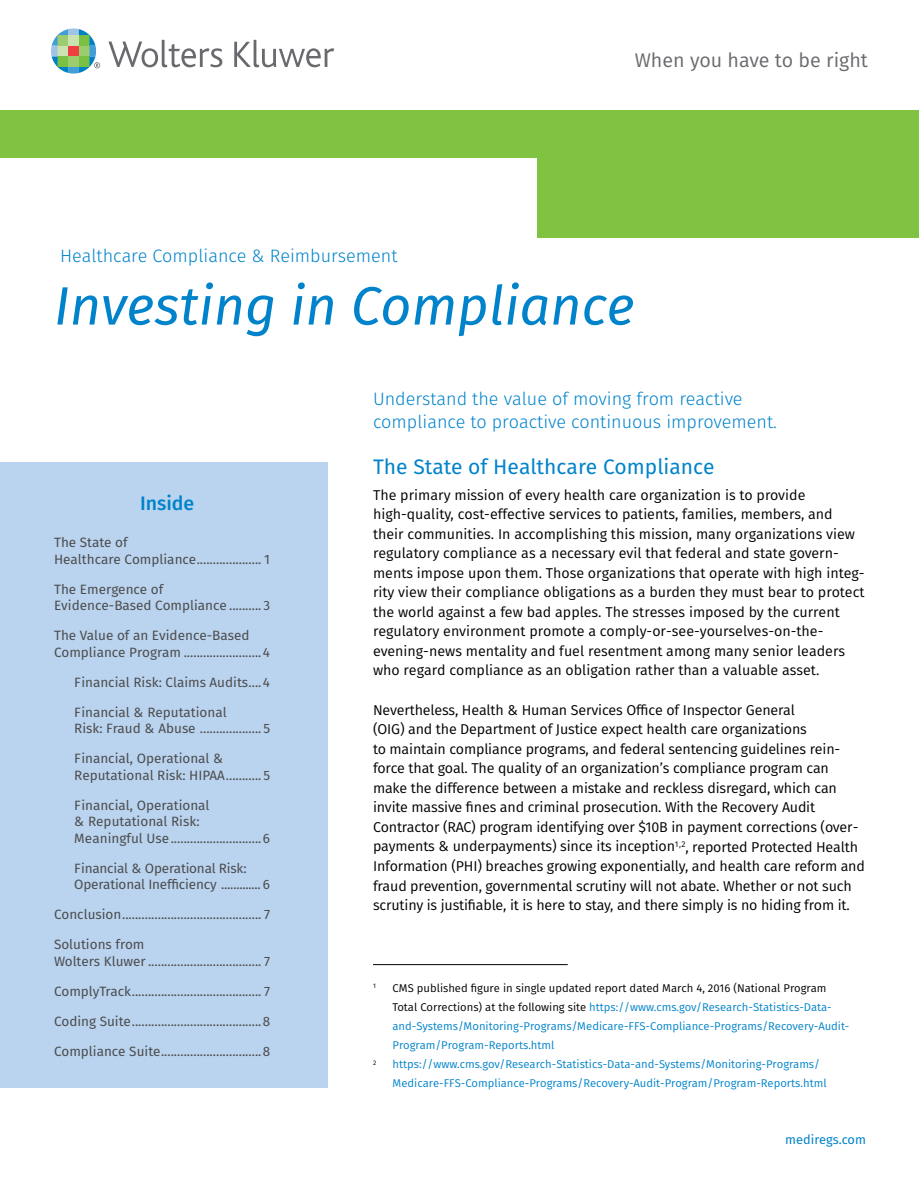
<style>
.page{position:relative;width:919px;height:1188px;background:#fff}
.page>*{position:absolute;margin:0;border:0;box-sizing:border-box;transform-origin:0 0}
.t1{font:italic 54px "Fira Sans";color:#0083ca}
.t2{font:21px "Fira Sans";color:#0083ca}
.t3{font:19.65px "Fira Sans";color:#696a6d}
.t4{font:500 19.5px "Fira Sans";color:#0083ca}
.t5{font:300 18px/22.5px "Fira Sans";color:#0083ca}
.t6{font:14.25px/19.5px "Fira Sans";letter-spacing:-.01em;color:#000}
.t7{font:13.5px/16.5px "Fira Sans";color:#4d4d4f}
.t8{font:12.75px "Fira Sans";color:#0083ca}
.t9{font:11.25px/19.2px "Fira Sans";color:#0083ca}
.t10{font:6.6px "Fira Sans";color:#000}
.s1{color:#000}
</style>
<div class="page">
<div style="left:0;top:110px;width:918px;height:128px;background:#80c342"></div>
<div style="left:0;top:159px;width:536px;height:102px;background:#fff"></div>
<svg style="left:108px;top:40px;width:114px;height:27px"></svg>
<svg style="left:234px;top:40px;width:100px;height:27px"></svg>
<svg style="left:51px;top:28px;width:49px;height:46px"></svg>
<hr style="left:373px;top:964px;width:194px;height:1px;background:#000">
<div style="left:0;top:463px;width:327px;height:625px;background:#bad4ef"></div>
<p class="t5" style="left:60px;top:244px;width:339px">Healthcare Compliance &amp; Reimbursement</p>
<h3 class="t3" style="left:634px;top:45px;width:235px">When you have to be right</h3>
<h1 class="t1" style="left:54px;top:265px;width:582px">Investing in Compliance</h1>
<h3 class="t4" style="left:140px;top:488px;width:56px">Inside</h3>
<p class="t7" style="left:54px;top:534px;width:217px">The State of<br>Healthcare Compliance.................... 1</p>
<p class="t7" style="left:54px;top:580px;width:217px">The Emergence of<br>Evidence-Based Compliance .......... 3</p>
<p class="t7" style="left:54px;top:627px;width:217px">The Value of an Evidence-Based<br>Compliance Program ........................4</p>
<p class="t7" style="left:74px;top:673px;width:197px">Financial Risk: Claims Audits....4</p>
<p class="t7" style="left:74px;top:703px;width:197px">Financial &amp; Reputational<br>Risk: Fraud &amp; Abuse ................... 5</p>
<p class="t7" style="left:74px;top:750px;width:197px">Financial, Operational &amp;<br>Reputational Risk: HIPAA........... 5</p>
<p class="t7" style="left:74px;top:796px;width:197px">Financial, Operational<br>&amp; Reputational Risk:<br>Meaningful Use............................6</p>
<p class="t7" style="left:74px;top:859px;width:197px">Financial &amp; Operational Risk:<br>Operational Inefficiency ............. 6</p>
<p class="t7" style="left:54px;top:906px;width:217px">Conclusion........................................... 7</p>
<p class="t7" style="left:54px;top:936px;width:217px">Solutions from<br>Wolters Kluwer ................................... 7</p>
<p class="t7" style="left:54px;top:982px;width:217px">ComplyTrack........................................ 7</p>
<p class="t7" style="left:54px;top:1012px;width:218px">Coding Suite........................................8</p>
<p class="t7" style="left:54px;top:1042px;width:218px">Compliance Suite...............................8</p>
<p class="t5" style="left:373px;top:388px;width:405px">Understand the value of moving from reactive compliance to proactive continuous improvement.</p>
<h2 class="t2" style="left:373px;top:450px;width:343px">The State of Healthcare Compliance</h2>
<p class="t6" style="left:373px;top:485px;width:493px">The primary mission of every health care organization is to provide high-quality, cost-effective services to patients, families, members, and their communities. In accomplishing this mission, many organizations view regulatory compliance as a necessary evil that federal and state govern&shy;ments impose upon them. Those organizations that operate with high integ&shy;rity view their compliance obligations as a burden they must bear to protect the world against a few bad apples. The stresses imposed by the current regulatory environment promote a comply-or-see-yourselves-on-the&shy;evening-news mentality and fuel resentment among many senior leaders who regard compliance as an obligation rather than a valuable asset.</p>
<p class="t6" style="left:373px;top:700px;width:493px">Nevertheless, Health &amp; Human Services Office of Inspector General<br>(OIG) and the Department of Justice expect health care organizations<br>to maintain compliance programs, and federal sentencing guidelines rein&shy;force that goal. The quality of an organization’s compliance program can make the difference between a mistake and reckless disregard, which can invite massive fines and criminal prosecution. With the Recovery Audit Contractor (RAC) program identifying over $10B in payment corrections (over&shy;payments &amp; underpayments) since its inception<sup>1,2</sup>, reported Protected Health Information (PHI) breaches growing exponentially, and health care reform and fraud prevention, governmental scrutiny will not abate. Whether or not such scrutiny is justifiable, it is here to stay, and there simply is no hiding from it.</p>
<p class="t10" style="left:373px;top:981px;width:4px">1</p>
<p class="t9" style="left:392px;top:978px;width:458px"><span class="s1">CMS published figure in single updated report dated March 4, 2016 (National Program Total Corrections) at the following site</span> https://www.cms.gov/Research-Statistics-Data&shy;and-Systems/Monitoring-Programs/Medicare-FFS-Compliance-Programs/Recovery-Audit-Program/Program-Reports.html</p>
<p class="t10" style="left:373px;top:1057px;width:5px">2</p>
<p class="t9" style="left:392px;top:1055px;width:435px">https://www.cms.gov/Research-Statistics-Data-and-Systems/Monitoring-Programs/<br>Medicare-FFS-Compliance-Programs/Recovery-Audit-Program/Program-Reports.html</p>
<p class="t8" style="left:785px;top:1130px;width:82px">mediregs.com</p>
</div>
